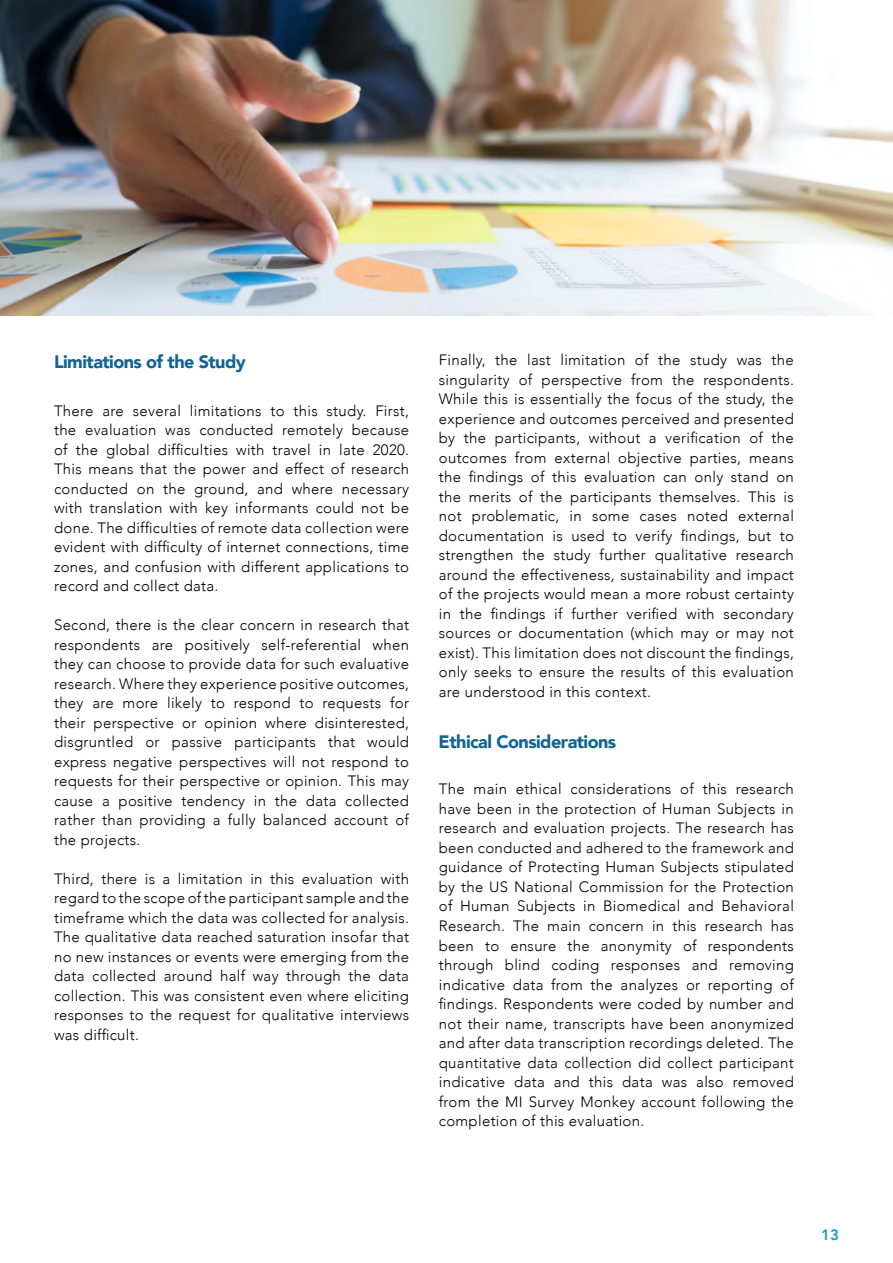
<style>
.page{position:relative;width:893px;height:1263px;background:#fff}
.page>*{position:absolute;margin:0;border:0;box-sizing:border-box;transform-origin:0 0}
.t1{font:900 18px "Avenir";letter-spacing:-.03em;color:#116492}
.t2{font:300 15px/19.5px "Avenir";letter-spacing:.02em;color:#000;text-align:justify}
.t3{font:800 15px "Avenir";color:#0b9dda}
</style>
<div class="page">
<img style="left:0;top:0;width:893px;height:315px">
<p class="t1" style="left:54px;top:347px;width:193px">Limitations of the Study</p>
<p class="t2" style="left:54px;top:401px;width:357px">There are several limitations to this study. First, the evaluation was conducted remotely because of the global difficulties with travel in late 2020.<br>This means that the power and effect of research conducted on the ground, and where necessary with translation with key informants could not be done. The difficulties of remote data collection were evident with difficulty of internet connections, time zones, and confusion with different applications to record and collect data.</p>
<p class="t2" style="left:54px;top:615px;width:357px">Second, there is the clear concern in research that respondents are positively self-referential when they can choose to provide data for such evaluative research. Where they experience positive outcomes, they are more likely to respond to requests for their perspective or opinion where disinterested, disgruntled or passive participants that would express negative perspectives will not respond to requests for their perspective or opinion. This may cause a positive tendency in the data collected rather than providing a fully balanced account of the projects.</p>
<p class="t2" style="left:54px;top:869px;width:357px">Third, there is a limitation in this evaluation with regard to the scope of the participant sample and the timeframe which the data was collected for analysis.<br>The qualitative data reached saturation insofar that no new instances or events were emerging from the data collected around half way through the data collection. This was consistent even where eliciting responses to the request for qualitative interviews was difficult.</p>
<p class="t2" style="left:439px;top:350px;width:357px">Finally, the last limitation of the study was the singularity of perspective from the respondents.<br>While this is essentially the focus of the study, the experience and outcomes perceived and presented by the participants, without a verification of the outcomes from external objective parties, means the findings of this evaluation can only stand on the merits of the participants themselves. This is not problematic, in some cases noted external documentation is used to verify findings, but to strengthen the study further qualitative research around the effectiveness, sustainability and impact of the projects would mean a more robust certainty in the findings if further verified with secondary sources or documentation (which may or may not exist). This limitation does not discount the findings, only seeks to ensure the results of this evaluation are understood in this context.</p>
<p class="t1" style="left:439px;top:726px;width:179px">Ethical Considerations</p>
<p class="t2" style="left:439px;top:779px;width:357px">The main ethical considerations of this research have been in the protection of Human Subjects in research and evaluation projects. The research has been conducted and adhered to the framework and guidance of Protecting Human Subjects stipulated by the US National Commission for the Protection of Human Subjects in Biomedical and Behavioral Research. The main concern in this research has been to ensure the anonymity of respondents through blind coding responses and removing indicative data from the analyzes or reporting of findings. Respondents were coded by number and not their name, transcripts have been anonymized and after data transcription recordings deleted. The quantitative data collection did collect participant indicative data and this data was also removed from the MI Survey Monkey account following the completion of this evaluation.</p>
<p class="t3" style="left:821px;top:1223px;width:19px">13</p>
</div>
